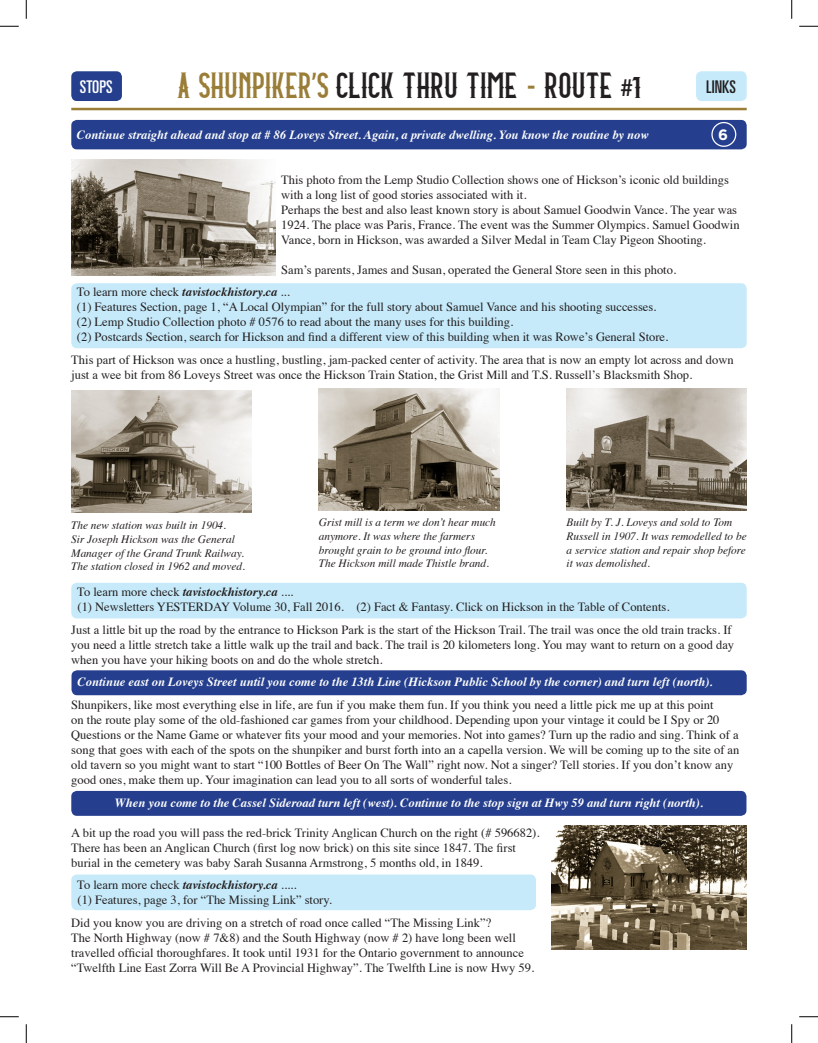
<style>
.page{position:relative;width:818px;height:1043px;background:#fff}
.page>*{position:absolute;margin:0;border:0;box-sizing:border-box;transform-origin:0 0}
.t1{font:30px "Amber Whiskey";color:#231f20}
.t2{font:ultra-condensed 17.5px "Univers LT Std";color:#fff}
.t3{font:ultra-condensed 17.5px "Univers LT Std";color:#231f20}
.t4{font:700 15px "Gotham";color:#fff}
.t5{font:12.5px/15px "Times";color:#231f20}
.t6{font:italic 700 12.5px "Times";color:#fff}
.t7{font:italic 11.25px/13.8px "Times";color:#231f20}
.s1{color:#9a7d37}
.s2{font-family:"Antique Olive Std";color:#9a7d37}
.s3{font-family:"Antique Olive Std";font-size:22.5px}
.s4{font-weight:700;font-style:italic}
</style>
<div class="page">
<div style="left:71px;top:874px;width:465px;height:36px;background:#c6eafa;border-radius:6px"></div>
<div style="left:71px;top:791px;width:675px;height:24px;background:#253f8e;border-radius:6px"></div>
<div style="left:71px;top:670px;width:675px;height:25px;background:#253f8e;border-radius:6px"></div>
<div style="left:71px;top:582px;width:675px;height:36px;background:#c6eafa;border-radius:6px"></div>
<div style="left:71px;top:283px;width:675px;height:65px;background:#c6eafa;border-radius:6px"></div>
<div style="left:71px;top:120px;width:675px;height:29px;background:#253f8e;border-radius:6px"></div>
<hr style="left:71px;top:108px;width:675px;height:2px;background:#9a7d37">
<img style="left:551px;top:825px;width:195px;height:124px">
<img style="left:71px;top:159px;width:204px;height:116px">
<div style="left:711px;top:122px;width:25px;height:25px;border:1px solid #fff;border-radius:50%"></div>
<div style="left:71px;top:71px;width:51px;height:30px;background:#253f8e;border-radius:6px"></div>
<div style="left:696px;top:71px;width:50px;height:30px;background:#c6eafa;border-radius:6px"></div>
<img style="left:71px;top:390px;width:180px;height:122px">
<img style="left:566px;top:388px;width:180px;height:122px">
<img style="left:319px;top:388px;width:180px;height:122px">
<svg style="left:0;top:25px;width:19px;height:2px"></svg>
<svg style="left:799px;top:25px;width:19px;height:2px"></svg>
<svg style="left:0;top:1016px;width:19px;height:1px"></svg>
<svg style="left:799px;top:1016px;width:19px;height:1px"></svg>
<svg style="left:25px;top:0;width:2px;height:19px"></svg>
<svg style="left:25px;top:1024px;width:2px;height:18px"></svg>
<svg style="left:791px;top:0;width:1px;height:19px"></svg>
<svg style="left:791px;top:1024px;width:1px;height:18px"></svg>
<p class="t1" style="left:177px;top:70px;width:466px"><span class="s1">A SHUNPIKER</span><span class="s2">’</span><span class="s1">S</span> CLICK THRU TIME <span class="s2">-</span> ROUTE <span class="s3">#</span>1</p>
<p class="t6" style="left:77px;top:123px;width:573px">Continue straight ahead and stop at # 86 Loveys Street. Again, a private dwelling. You know the routine by now</p>
<p class="t5" style="left:281px;top:171px;width:449px">This photo from the Lemp Studio Collection shows one of Hickson’s iconic old buildings with a long list of good stories associated with it.</p>
<p class="t5" style="left:281px;top:201px;width:460px">Perhaps the best and also least known story is about Samuel Goodwin Vance. The year was<br>1924. The place was Paris, France. The event was the Summer Olympics. Samuel Goodwin<br>Vance, born in Hickson, was awarded a Silver Medal in Team Clay Pigeon Shooting.</p>
<p class="t5" style="left:281px;top:261px;width:396px">Sam’s parents, James and Susan, operated the General Store seen in this photo.</p>
<p class="t5" style="left:77px;top:283px;width:214px">To learn more check <span class="s4">tavistockhistory.ca</span> ...</p>
<p class="t5" style="left:77px;top:298px;width:581px">(1) Features Section, page 1, “A Local Olympian” for the full story about Samuel Vance and his shooting successes.</p>
<p class="t5" style="left:77px;top:313px;width:438px">(2) Lemp Studio Collection photo # 0576 to read about the many uses for this building.</p>
<p class="t5" style="left:77px;top:328px;width:592px">(2) Postcards Section, search for Hickson and find a different view of this building when it was Rowe’s General Store.</p>
<p class="t5" style="left:71px;top:351px;width:664px">This part of Hickson was once a hustling, bustling, jam-packed center of activity. The area that is now an empty lot across and down just a wee bit from 86 Loveys Street was once the Hickson Train Station, the Grist Mill and T.S. Russell’s Blacksmith Shop.</p>
<p class="t2" style="left:80px;top:76px;width:34px">STOPS</p>
<p class="t3" style="left:706px;top:76px;width:31px">LINKS</p>
<p class="t4" style="left:718px;top:125px;width:11px">6</p>
<p class="t7" style="left:71px;top:518px;width:175px">The new station was built in 1904.<br>Sir Joseph Hickson was the General Manager of the Grand Trunk Railway.<br>The station closed in 1962 and moved.</p>
<p class="t7" style="left:319px;top:514px;width:178px">Grist mill is a term we don’t hear much anymore. It was where the farmers brought grain to be ground into flour.<br>The Hickson mill made Thistle brand.</p>
<p class="t7" style="left:566px;top:514px;width:181px">Built by T. J. Loveys and sold to Tom Russell in 1907. It was remodelled to be a service station and repair shop before it was demolished.</p>
<p class="t5" style="left:77px;top:583px;width:217px">To learn more check <span class="s4">tavistockhistory.ca</span> ....</p>
<p class="t5" style="left:78px;top:598px;width:593px">(1) Newsletters YESTERDAY Volume 30, Fall 2016. (2) Fact &amp; Fantasy. Click on Hickson in the Table of Contents.</p>
<p class="t5" style="left:71px;top:621px;width:664px">Just a little bit up the road by the entrance to Hickson Park is the start of the Hickson Trail. The trail was once the old train tracks. If you need a little stretch take a little walk up the trail and back. The trail is 20 kilometers long. You may want to return on a good day when you have your hiking boots on and do the whole stretch.</p>
<p class="t6" style="left:78px;top:670px;width:636px">Continue east on Loveys Street until you come to the 13th Line (Hickson Public School by the corner) and turn left (north).</p>
<p class="t5" style="left:71px;top:696px;width:669px">Shunpikers, like most everything else in life, are fun if you make them fun. If you think you need a little pick me up at this point<br>on the route play some of the old-fashioned car games from your childhood. Depending upon your vintage it could be I Spy or 20<br>Questions or the Name Game or whatever fits your mood and your memories. Not into games? Turn up the radio and sing. Think of a song that goes with each of the spots on the shunpiker and burst forth into an a capella version. We will be coming up to the site of an old tavern so you might want to start “100 Bottles of Beer On The Wall” right now. Not a singer? Tell stories. If you don’t know any good ones, make them up. Your imagination can lead you to all sorts of wonderful tales.</p>
<p class="t6" style="left:115px;top:790px;width:589px">When you come to the Cassel Sideroad turn left (west). Continue to the stop sign at Hwy 59 and turn right (north).</p>
<p class="t5" style="left:71px;top:823px;width:470px">A bit up the road you will pass the red-brick Trinity Anglican Church on the right (# 596682).<br>There has been an Anglican Church (first log now brick) on this site since 1847. The first burial in the cemetery was baby Sarah Susanna Armstrong, 5 months old, in 1849.</p>
<p class="t5" style="left:77px;top:876px;width:221px">To learn more check <span class="s4">tavistockhistory.ca</span> .....</p>
<p class="t5" style="left:78px;top:891px;width:256px">(1) Features, page 3, for “The Missing Link” story.</p>
<p class="t5" style="left:71px;top:913px;width:421px">Did you know you are driving on a stretch of road once called “The Missing Link”?</p>
<p class="t5" style="left:71px;top:928px;width:454px">The North Highway (now # 7&amp;8) and the South Highway (now # 2) have long been well travelled official thoroughfares. It took until 1931 for the Ontario government to announce</p>
<p class="t5" style="left:71px;top:958px;width:464px">“Twelfth Line East Zorra Will Be A Provincial Highway”. The Twelfth Line is now Hwy 59.</p>
</div>
